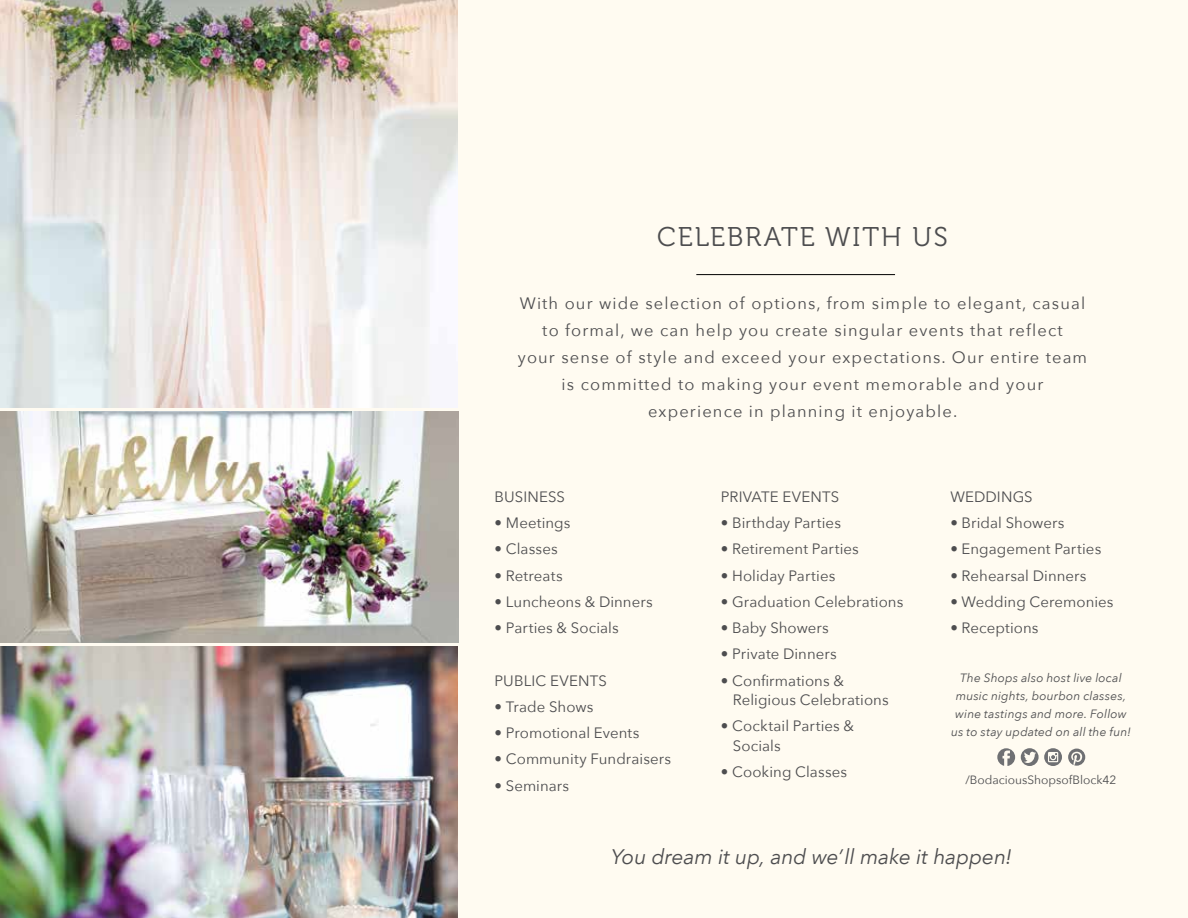
<style>
.page{position:relative;width:1188px;height:918px;background:#fffbf1}
.page>*{position:absolute;margin:0;border:0;box-sizing:border-box;transform-origin:0 0}
.t1{font:27px "Museo 300";letter-spacing:.07em;color:#4d4d4f}
.t2{font:italic 21px "Avenir Next";letter-spacing:-.01em;color:#4d4d4f}
.t3{font:16.5px/27px "Avenir Next";letter-spacing:.07em;color:#4d4d4f;text-align:center}
.t4{font:15px/19.5px "Avenir Next";letter-spacing:.005em;color:#4d4d4f}
.t5{font:italic 12px/18px "Avenir Next";letter-spacing:.015em;color:#4d4d4f;text-align:center}
.t6{font:12px "Avenir Next";color:#4d4d4f}
</style>
<div class="page">
<hr style="left:696px;top:274px;width:199px;height:1px;background:#000">
<img style="left:0;top:412px;width:458px;height:231px">
<img style="left:0;top:0;width:458px;height:407px">
<img style="left:0;top:647px;width:458px;height:271px">
<svg style="left:997px;top:748px;width:18px;height:18px"></svg>
<svg style="left:1021px;top:748px;width:41px;height:18px"></svg>
<svg style="left:1068px;top:749px;width:17px;height:17px"></svg>
<h1 class="t1" style="left:657px;top:222px;width:292px">CELEBRATE WITH US</h1>
<p class="t3" style="left:518px;top:289px;width:571px">With our wide selection of options, from simple to elegant, casual to formal, we can help you create singular events that reflect<br>your sense of style and exceed your expectations. Our entire team is committed to making your event memorable and your experience in planning it enjoyable.</p>
<p class="t4" style="left:495px;top:486px;width:72px">BUSINESS</p>
<p class="t4" style="left:495px;top:513px;width:77px">• Meetings</p>
<p class="t4" style="left:495px;top:539px;width:65px">• Classes</p>
<p class="t4" style="left:495px;top:565px;width:70px">• Retreats</p>
<p class="t4" style="left:495px;top:591px;width:160px">• Luncheons &amp; Dinners</p>
<p class="t4" style="left:495px;top:618px;width:126px">• Parties &amp; Socials</p>
<p class="t4" style="left:495px;top:670px;width:114px">PUBLIC EVENTS</p>
<p class="t4" style="left:495px;top:696px;width:100px">• Trade Shows</p>
<p class="t4" style="left:495px;top:723px;width:146px">• Promotional Events</p>
<p class="t4" style="left:495px;top:749px;width:178px">• Community Fundraisers</p>
<p class="t4" style="left:495px;top:775px;width:76px">• Seminars</p>
<p class="t4" style="left:721px;top:486px;width:120px">PRIVATE EVENTS</p>
<p class="t4" style="left:721px;top:513px;width:122px">• Birthday Parties</p>
<p class="t4" style="left:721px;top:539px;width:139px">• Retirement Parties</p>
<p class="t4" style="left:721px;top:565px;width:116px">• Holiday Parties</p>
<p class="t4" style="left:721px;top:591px;width:184px">• Graduation Celebrations</p>
<p class="t4" style="left:721px;top:618px;width:110px">• Baby Showers</p>
<p class="t4" style="left:721px;top:644px;width:117px">• Private Dinners</p>
<p class="t4" style="left:733px;top:670px;width:157px;text-indent:-12px">• Confirmations &amp;<br>Religious Celebrations</p>
<p class="t4" style="left:733px;top:716px;width:123px;text-indent:-12px">• Cocktail Parties &amp;<br>Socials</p>
<p class="t4" style="left:721px;top:762px;width:128px">• Cooking Classes</p>
<p class="t4" style="left:950px;top:486px;width:84px">WEDDINGS</p>
<p class="t4" style="left:950px;top:513px;width:116px">• Bridal Showers</p>
<p class="t4" style="left:950px;top:539px;width:152px">• Engagement Parties</p>
<p class="t4" style="left:950px;top:565px;width:138px">• Rehearsal Dinners</p>
<p class="t4" style="left:950px;top:591px;width:165px">• Wedding Ceremonies</p>
<p class="t4" style="left:950px;top:618px;width:90px">• Receptions</p>
<p class="t5" style="left:951px;top:668px;width:181px">The Shops also host live local music nights, bourbon classes, wine tastings and more. Follow us to stay updated on all the fun!</p>
<p class="t6" style="left:965px;top:770px;width:153px">/BodaciousShopsofBlock42</p>
<h2 class="t2" style="left:612px;top:839px;width:402px">You dream it up, and we’ll make it happen!</h2>
</div>
